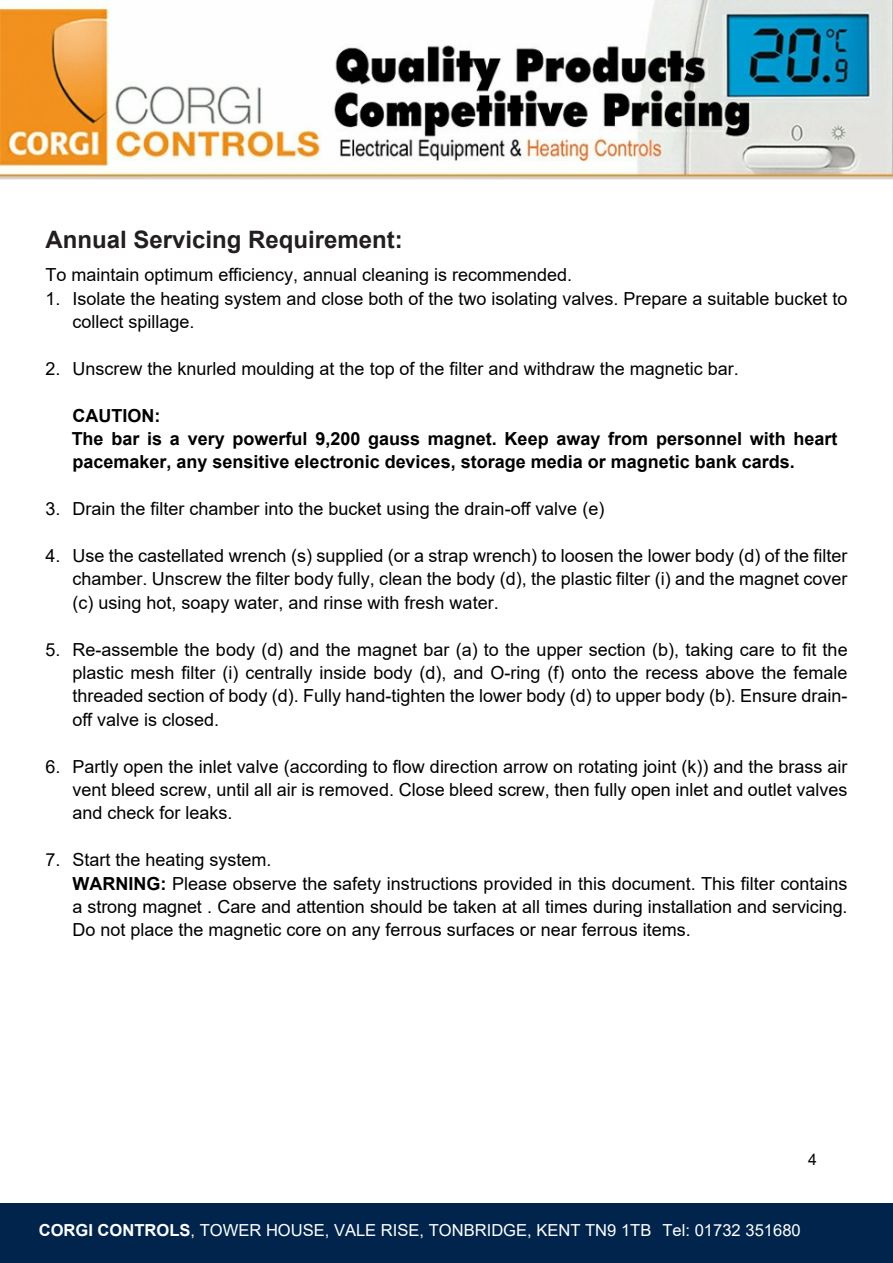
<style>
.page{position:relative;width:893px;height:1263px;background:#fff}
.page>*{position:absolute;margin:0;border:0;box-sizing:border-box;transform-origin:0 0}
.t1{font:700 24px "Arial";color:#231f20}
.t2{font:18px/23.4px "Arial";color:#000;text-align:justify}
.t3{font:700 18px/23.4px "Arial";color:#000}
.t4{font:16.5px "Arial";color:#fff}
.t5{font:15.75px "Arial";color:#000}
.s1{font-weight:700}
</style>
<div class="page">
<img style="left:0;top:0;width:893px;height:179px">
<div style="left:0;top:1203px;width:893px;height:60px;background:#00244b"></div>
<h1 class="t1" style="left:45px;top:231px;width:359px">Annual Servicing Requirement:</h1>
<p class="t2" style="left:45px;top:265px;width:528px">To maintain optimum efficiency, annual cleaning is recommended.</p>
<p class="t2" style="left:72px;top:288px;width:777px;text-indent:-27px">1. Isolate the heating system and close both of the two isolating valves. Prepare a suitable bucket to collect spillage.</p>
<p class="t2" style="left:45px;top:358px;width:695px">2. Unscrew the knurled moulding at the top of the filter and withdraw the magnetic bar.</p>
<p class="t3" style="left:72px;top:405px;width:767px">CAUTION:<br>The bar is a very powerful 9,200 gauss magnet. Keep away from personnel with heart pacemaker, any sensitive electronic devices, storage media or magnetic bank cards.</p>
<p class="t2" style="left:45px;top:499px;width:560px">3. Drain the filter chamber into the bucket using the drain-off valve (e)</p>
<p class="t2" style="left:72px;top:546px;width:777px;text-indent:-27px">4. Use the castellated wrench (s) supplied (or a strap wrench) to loosen the lower body (d) of the filter chamber. Unscrew the filter body fully, clean the body (d), the plastic filter (i) and the magnet cover (c) using hot, soapy water, and rinse with fresh water.</p>
<p class="t2" style="left:72px;top:639px;width:777px;text-indent:-27px">5. Re-assemble the body (d) and the magnet bar (a) to the upper section (b), taking care to fit the plastic mesh filter (i) centrally inside body (d), and O-ring (f) onto the recess above the female threaded section of body (d). Fully hand-tighten the lower body (d) to upper body (b). Ensure drain&shy;off valve is closed.</p>
<p class="t2" style="left:72px;top:756px;width:777px;text-indent:-27px">6. Partly open the inlet valve (according to flow direction arrow on rotating joint (k)) and the brass air vent bleed screw, until all air is removed. Close bleed screw, then fully open inlet and outlet valves and check for leaks.</p>
<p class="t2" style="left:72px;top:850px;width:777px;text-align:left;text-indent:-27px">7. Start the heating system.<br><span class="s1">WARNING:</span> Please observe the safety instructions provided in this document. This filter contains a strong magnet . Care and attention should be taken at all times during installation and servicing.<br>Do not place the magnetic core on any ferrous surfaces or near ferrous items.</p>
<p class="t5" style="left:808px;top:1153px;width:10px">4</p>
<p class="t4" style="left:39px;top:1224px;width:764px"><span class="s1">CORGI CONTROLS</span>, TOWER HOUSE, VALE RISE, TONBRIDGE, KENT TN9 1TB Tel: 01732 351680</p>
</div>
